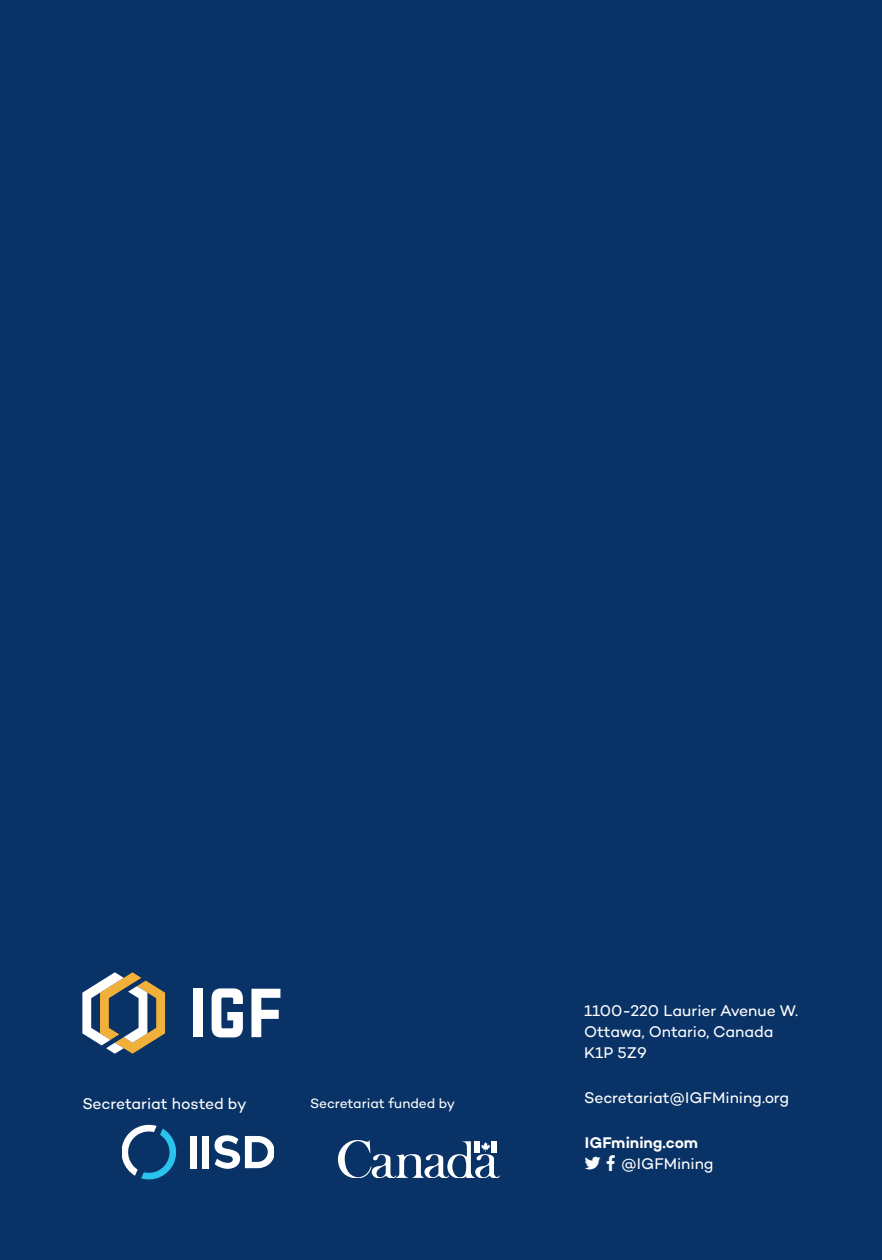
<style>
.page{position:relative;width:882px;height:1260px;background:#093266}
.page>*{position:absolute;margin:0;border:0;box-sizing:border-box;transform-origin:0 0}
.t1{font:15.75px/21px "Campton";letter-spacing:-.005em;color:#fff}
.t2{font:600 15.75px "Campton";color:#fff}
.t3{font:13.83px "Campton";letter-spacing:-.005em;color:#fff}
</style>
<div class="page">
<div style="left:193px;top:989px;width:10px;height:48px;background:#fff"></div>
<svg style="left:212px;top:988px;width:31px;height:49px"></svg>
<svg style="left:251px;top:989px;width:29px;height:48px"></svg>
<svg style="left:82px;top:972px;width:83px;height:82px"></svg>
<svg style="left:338px;top:1140px;width:162px;height:37px"></svg>
<svg style="left:122px;top:1124px;width:55px;height:56px"></svg>
<div style="left:190px;top:1136px;width:7px;height:32px;background:#fff"></div>
<div style="left:202px;top:1136px;width:7px;height:32px;background:#fff"></div>
<svg style="left:215px;top:1135px;width:58px;height:34px"></svg>
<p class="t1" style="left:82px;top:1093px;width:166px">Secretariat hosted by</p>
<p class="t3" style="left:310px;top:1095px;width:146px">Secretariat funded by</p>
<p class="t1" style="left:584px;top:999px;width:216px">1100-220 Laurier Avenue W.<br>Ottawa, Ontario, Canada<br>K1P 5Z9</p>
<p class="t1" style="left:584px;top:1087px;width:207px">Secretariat@IGFMining.org</p>
<p class="t2" style="left:585px;top:1133px;width:115px">IGFmining.com</p>
<p class="t1" style="left:585px;top:1153px;width:130px">▼▼ □□ @IGFMining</p>
</div>
